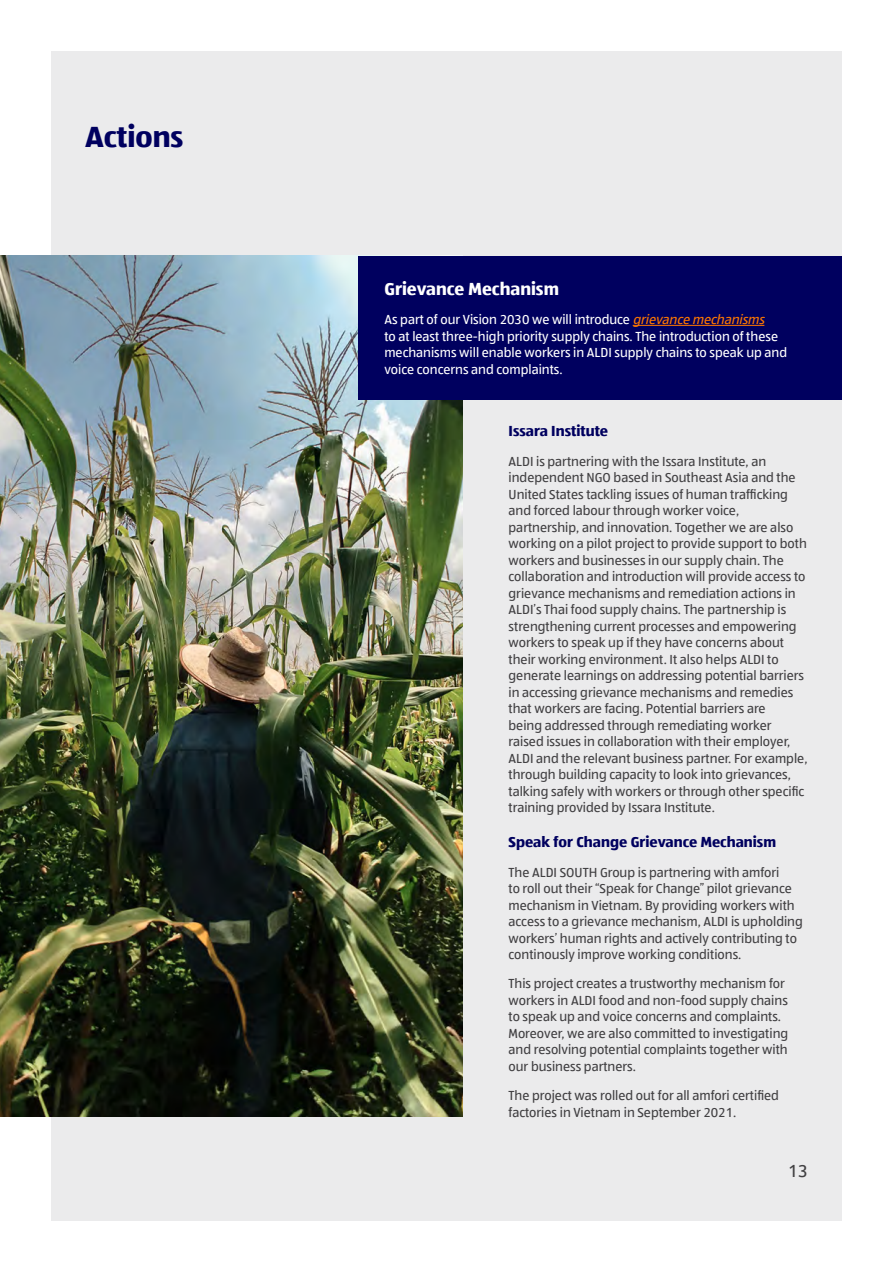
<style>
.page{position:relative;width:893px;height:1263px;background:#fff}
.page>*{position:absolute;margin:0;border:0;box-sizing:border-box;transform-origin:0 0}
.Heading_1{font:700 30px "ALDISUED Office";color:#00005f}
.Sub-title_Blue{font:700 18px "ALDISUED Office";color:#fff}
.t1{font:18px "ALDISUED Office";color:#414042}
.Sub-heading{font:700 15px "ALDISUED Office";color:#00005f}
.Body{font:13.5px/16.5px "ALDISUED Office";color:#414042}
.Body-2{font:13.5px/16.5px "ALDISUED Office";color:#fff}
.s1{font-style:italic;color:#ff7800}
</style>
<div class="page">
<div style="left:51px;top:51px;width:791px;height:1169px;background:#ebebec"></div>
<img style="left:0;top:256px;width:462px;height:860px">
<div style="left:359px;top:256px;width:483px;height:143px;background:#00005f"></div>
<hr style="left:633px;top:325px;width:131px;height:1px;background:#ff7800">
<p class="Heading_1" style="left:85px;top:116px;width:100px">Actions</p>
<p class="Sub-title_Blue" style="left:384px;top:277px;width:176px">Grievance Mechanism</p>
<p class="Body-2" style="left:384px;top:311px;width:404px">As part of our Vision 2030 we will introduce <span class="s1">grievance mechanisms<br></span>to at least three-high priority supply chains. The introduction of these mechanisms will enable workers in ALDI supply chains to speak up and voice concerns and complaints.</p>
<p class="Sub-heading" style="left:509px;top:421px;width:101px">Issara Institute</p>
<p class="Body" style="left:509px;top:452px;width:300px">ALDI is partnering with the Issara Institute, an independent NGO based in Southeast Asia and the United States tackling issues of human trafficking and forced labour through worker voice, partnership, and innovation. Together we are also working on a pilot project to provide support to both workers and businesses in our supply chain. The collaboration and introduction will provide access to grievance mechanisms and remediation actions in ALDI’s Thai food supply chains. The partnership is strengthening current processes and empowering workers to speak up if they have concerns about their working environment. It also helps ALDI to generate learnings on addressing potential barriers in accessing grievance mechanisms and remedies that workers are facing. Potential barriers are<br>being addressed through remediating worker raised issues in collaboration with their employer, ALDI and the relevant business partner. For example, through building capacity to look into grievances, talking safely with workers or through other specific training provided by Issara Institute.</p>
<p class="Sub-heading" style="left:509px;top:832px;width:269px">Speak for Change Grievance Mechanism</p>
<p class="Body" style="left:509px;top:863px;width:296px">The ALDI SOUTH Group is partnering with amfori<br>to roll out their “Speak for Change” pilot grievance mechanism in Vietnam. By providing workers with access to a grievance mechanism, ALDI is upholding workers’ human rights and actively contributing to continously improve working conditions.</p>
<p class="Body" style="left:509px;top:975px;width:281px">This project creates a trustworthy mechanism for workers in ALDI food and non-food supply chains to speak up and voice concerns and complaints.<br>Moreover, we are also committed to investigating and resolving potential complaints together with our business partners.</p>
<p class="Body" style="left:509px;top:1087px;width:272px">The project was rolled out for all amfori certified factories in Vietnam in September 2021.</p>
<h2 class="t1" style="left:788px;top:1159px;width:21px">13</h2>
</div>
